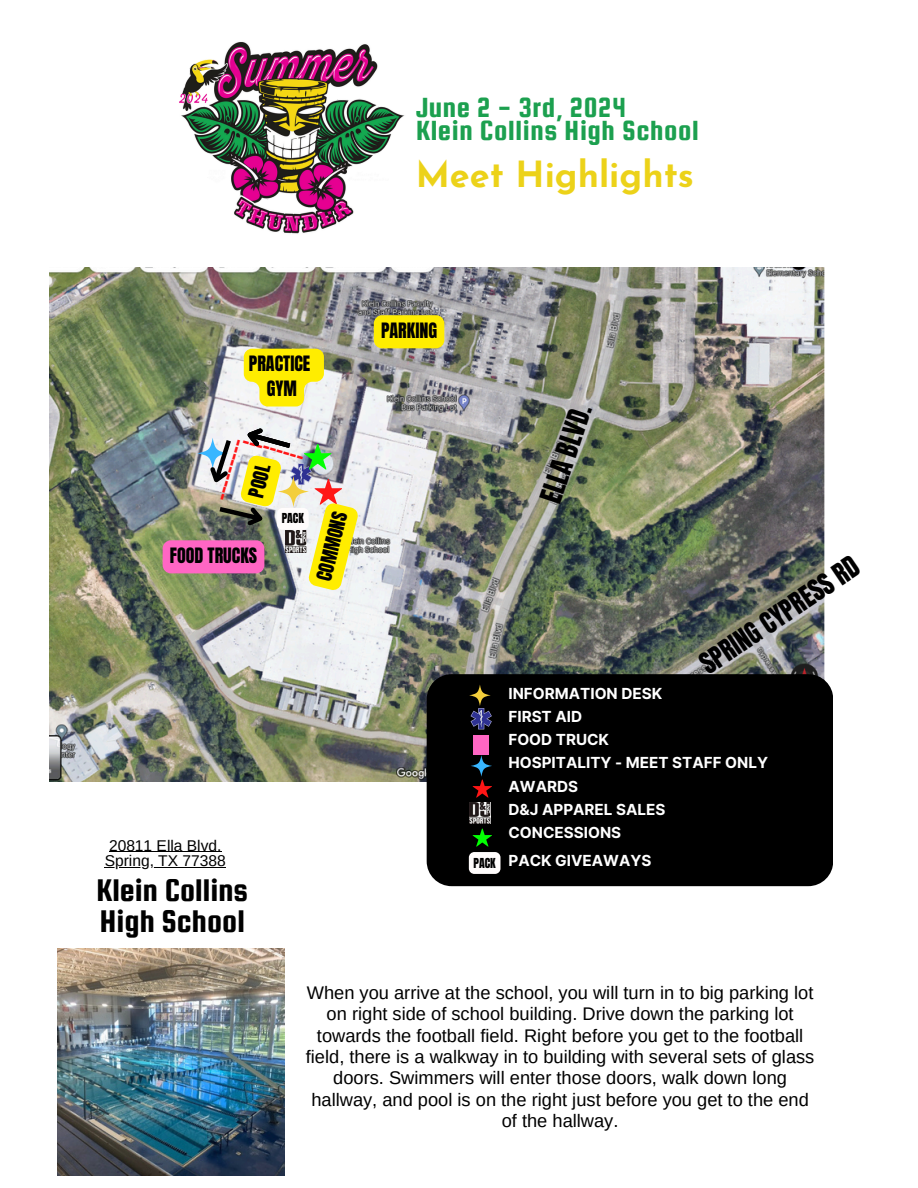
<style>
.page{position:relative;width:918px;height:1188px;background:#fff}
.page>*{position:absolute;margin:0;border:0;box-sizing:border-box;transform-origin:0 0}
.t1{font:700 36px "Josefin Sans";color:#ecd219}
.t2{font:33.45px/30.6px "Squada One";color:#000}
.t3{font:29.7px/22.6px "Squada One";letter-spacing:.02em;color:#1ca04f}
.t4{font:25.5px "Anton";color:#000}
.t5{font:22.5px "Anton";color:#ff1616}
.t6{font:18.3px/21.3px "Arimo";color:#000;text-align:center}
.t7{font:18px/24.8px "Anton";color:#000;text-align:center}
.t8{font:15.6px "Arimo";color:#000}
.t9{font:700 15.3px "Inter";color:#fff}
.t10{font:11.7px "Anton";color:#000}
</style>
<div class="page">
<img style="left:50px;top:268px;width:775px;height:514px">
<div style="left:427px;top:674px;width:406px;height:212px;background:#000;border-radius:25px"></div>
<svg style="left:471px;top:708px;width:21px;height:21px"></svg>
<img style="left:470px;top:802px;width:21px;height:22px">
<svg style="left:469px;top:685px;width:22px;height:21px"></svg>
<svg style="left:471px;top:755px;width:21px;height:22px"></svg>
<svg style="left:473px;top:829px;width:19px;height:18px"></svg>
<svg style="left:473px;top:780px;width:19px;height:18px"></svg>
<div style="left:474px;top:735px;width:15px;height:20px;background:#ff66c4"></div>
<img style="left:58px;top:948px;width:227px;height:227px">
<svg style="left:244px;top:349px;width:80px;height:57px"></svg>
<div style="left:374px;top:315px;width:70px;height:33px;background:#ffed00"></div>
<img style="left:163px;top:420px;width:197px;height:172px">
<div style="left:277px;top:508px;width:32px;height:22px;background:#fffcfc;border-radius:5px"></div>
<hr style="left:109px;top:851px;width:112px;height:1px;background:#000">
<hr style="left:105px;top:867px;width:121px;height:1px;background:#000">
<img style="left:179px;top:42px;width:226px;height:192px">
<div style="left:469px;top:852px;width:32px;height:22px;background:#fffcfc;border-radius:5px"></div>
<p class="t3" style="left:416px;top:96px;width:284px">June 2 - 3rd, 2024<br>Klein Collins High School</p>
<p class="t1" style="left:416px;top:160px;width:280px">Meet Highlights</p>
<p class="t7" style="left:249px;top:352px;width:63px">PRACTICE<br>GYM</p>
<h6 class="t5" style="left:204px;top:495px;width:64px;rotate:-74deg">---------</h6>
<h6 class="t5" style="left:248px;top:423px;width:64px;rotate:16deg">---------</h6>
<h1 class="t7" style="left:244px;top:494px;width:35px;rotate:-76deg">POOL</h1>
<p class="t7" style="left:170px;top:543px;width:89px">FOOD TRUCKS</p>
<p class="t10" style="left:282px;top:510px;width:24px">PACK</p>
<p class="t7" style="left:312px;top:577px;width:72px;rotate:-76deg">COMMONS</p>
<p class="t7" style="left:381px;top:318px;width:58px">PARKING</p>
<p class="t8" style="left:109px;top:836px;width:114px">20811 Ella Blvd.</p>
<p class="t8" style="left:105px;top:852px;width:123px">Spring, TX 77388</p>
<p class="t2" style="left:97px;top:875px;width:153px">Klein Collins<br>High School</p>
<p class="t4" style="left:532px;top:496px;width:103px;rotate:-71deg">ELLA BLVD.</p>
<p class="t10" style="left:472px;top:854px;width:24px">PACK</p>
<p class="t10" style="left:474px;top:854px;width:24px">PACK</p>
<p class="t4" style="left:693px;top:651px;width:187px;rotate:-34deg">SPRING CYPRESS RD</p>
<h6 class="t9" style="left:508px;top:684px;width:155px">INFORMATION DESK</h6>
<p class="t9" style="left:508px;top:707px;width:75px">FIRST AID</p>
<p class="t9" style="left:508px;top:731px;width:102px">FOOD TRUCK</p>
<h6 class="t9" style="left:508px;top:754px;width:261px">HOSPITALITY - MEET STAFF ONLY</h6>
<p class="t9" style="left:508px;top:777px;width:71px">AWARDS</p>
<p class="t9" style="left:508px;top:800px;width:158px">D&amp;J APPAREL SALES</p>
<h6 class="t9" style="left:508px;top:824px;width:114px">CONCESSIONS</h6>
<h4 class="t9" style="left:508px;top:852px;width:144px">PACK GIVEAWAYS</h4>
<p class="t6" style="left:306px;top:982px;width:510px">When you arrive at the school, you will turn in to big parking lot on right side of school building. Drive down the parking lot towards the football field. Right before you get to the football field, there is a walkway in to building with several sets of glass doors. Swimmers will enter those doors, walk down long hallway, and pool is on the right just before you get to the end of the hallway.</p>
</div>
